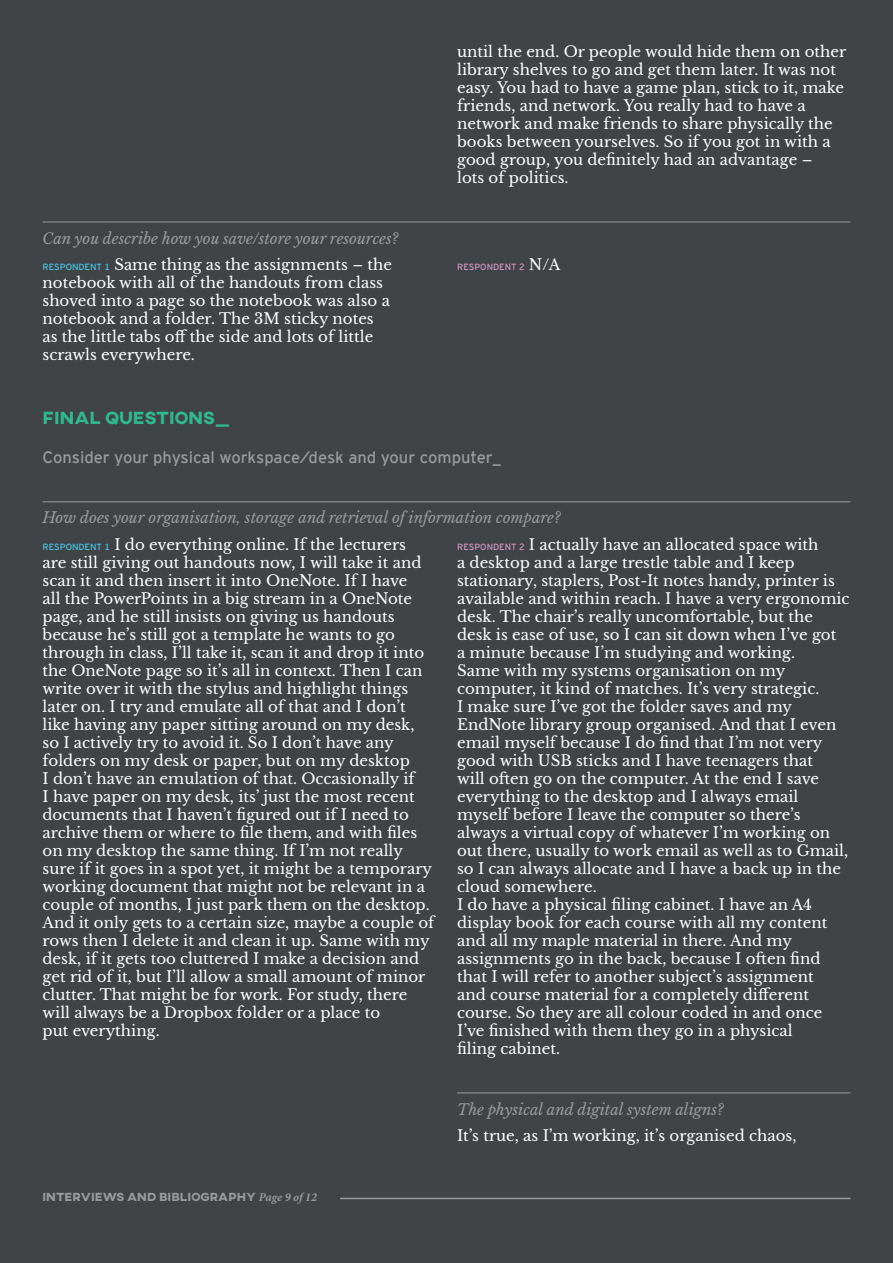
<style>
.page{position:relative;width:893px;height:1263px;background:#414446}
.page>*{position:absolute;margin:0;border:0;box-sizing:border-box;transform-origin:0 0}
.Section{font:800 18px "AXIS";color:#2fba8c}
.Level_1_question{font:16.5px "Interstate Mono";color:#989b9c}
.Copy{font:15px/18px "Libre Baskerville";color:#fff}
.Level_2_question{font:italic 15px "Libre Baskerville";color:#989b9c}
.t1{font:800 12px "AXIS";color:#989b9c}
.Copy-2{font:9px "Interstate Mono";color:#ce96c2}
.s1{font-family:"Interstate Mono";font-size:9px;color:#46c3e6}
.s2{font-family:"Libre Baskerville";font-size:15px;color:#fff}
.s3{font-family:"Interstate Mono";font-size:9px;color:#ce96c2}
.s4{font-family:"Minion Pro";font-weight:700;font-style:italic}
</style>
<div class="page">
<hr style="left:340px;top:1198px;width:510px;height:1px;background:#989b9c">
<hr style="left:43px;top:222px;width:807px;height:1px;background:#989b9c">
<hr style="left:43px;top:501px;width:807px;height:1px;background:#989b9c">
<hr style="left:457px;top:1092px;width:393px;height:1px;background:#989b9c">
<p class="Copy" style="left:457px;top:43px;width:391px">until the end. Or people would hide them on other library shelves to go and get them later. It was not easy. You had to have a game plan, stick to it, make friends, and network. You really had to have a network and make friends to share physically the books between yourselves. So if you got in with a good group, you definitely had an advantage –<br>lots of politics.</p>
<p class="Level_2_question" style="left:43px;top:229px;width:358px">Can you describe how you save/store your resources?</p>
<p class="Copy" style="left:43px;top:256px;width:351px"><span class="s1">RESPONDENT 1</span> Same thing as the assignments – the notebook with all of the handouts from class shoved into a page so the notebook was also a notebook and a folder. The 3M sticky notes as the little tabs off the side and lots of little scrawls everywhere.</p>
<p class="Copy-2" style="left:457px;top:262px;width:105px">RESPONDENT 2 <span class="s2">N/A</span></p>
<p class="Section" style="left:43px;top:406px;width:189px">FINAL QUESTIONS_</p>
<p class="Level_1_question" style="left:43px;top:448px;width:460px">Consider your physical workspace/desk and your computer_</p>
<p class="Level_2_question" style="left:43px;top:509px;width:520px">How does your organisation, storage and retrieval of information compare?</p>
<p class="Copy" style="left:43px;top:536px;width:393px"><span class="s1">RESPONDENT 1</span> I do everything online. If the lecturers<br>are still giving out handouts now, I will take it and scan it and then insert it into OneNote. If I have<br>all the PowerPoints in a big stream in a OneNote page, and he still insists on giving us handouts because he’s still got a template he wants to go through in class, I’ll take it, scan it and drop it into the OneNote page so it’s all in context. Then I can write over it with the stylus and highlight things later on. I try and emulate all of that and I don’t like having any paper sitting around on my desk, so I actively try to avoid it. So I don’t have any folders on my desk or paper, but on my desktop<br>I don’t have an emulation of that. Occasionally if<br>I have paper on my desk, its’ just the most recent documents that I haven’t figured out if I need to archive them or where to file them, and with files on my desktop the same thing. If I’m not really sure if it goes in a spot yet, it might be a temporary working document that might not be relevant in a couple of months, I just park them on the desktop.<br>And it only gets to a certain size, maybe a couple of rows then I delete it and clean it up. Same with my desk, if it gets too cluttered I make a decision and get rid of it, but I’ll allow a small amount of minor clutter. That might be for work. For study, there will always be a Dropbox folder or a place to<br>put everything.</p>
<p class="Copy" style="left:457px;top:536px;width:394px"><span class="s3">RESPONDENT 2</span> I actually have an allocated space with<br>a desktop and a large trestle table and I keep stationary, staplers, Post-It notes handy, printer is available and within reach. I have a very ergonomic desk. The chair’s really uncomfortable, but the desk is ease of use, so I can sit down when I’ve got<br>a minute because I’m studying and working.</p>
<p class="Copy" style="left:457px;top:662px;width:393px">Same with my systems organisation on my computer, it kind of matches. It’s very strategic.<br>I make sure I’ve got the folder saves and my EndNote library group organised. And that I even email myself because I do find that I’m not very good with USB sticks and I have teenagers that<br>will often go on the computer. At the end I save everything to the desktop and I always email myself before I leave the computer so there’s always a virtual copy of whatever I’m working on out there, usually to work email as well as to Gmail, so I can always allocate and I have a back up in the cloud somewhere.</p>
<p class="Copy" style="left:457px;top:896px;width:372px">I do have a physical filing cabinet. I have an A4 display book for each course with all my content and all my maple material in there. And my assignments go in the back, because I often find that I will refer to another subject’s assignment and course material for a completely different course. So they are all colour coded in and once I’ve finished with them they go in a physical filing cabinet.</p>
<p class="t1" style="left:43px;top:1189px;width:276px">INTERVIEWS AND BIBLIOGRAPHY <span class="s4">Page 9 of 12</span></p>
<p class="Level_2_question" style="left:457px;top:1100px;width:268px">The physical and digital system aligns?</p>
<p class="Copy" style="left:457px;top:1127px;width:341px">It’s true, as I’m working, it’s organised chaos,</p>
</div>
